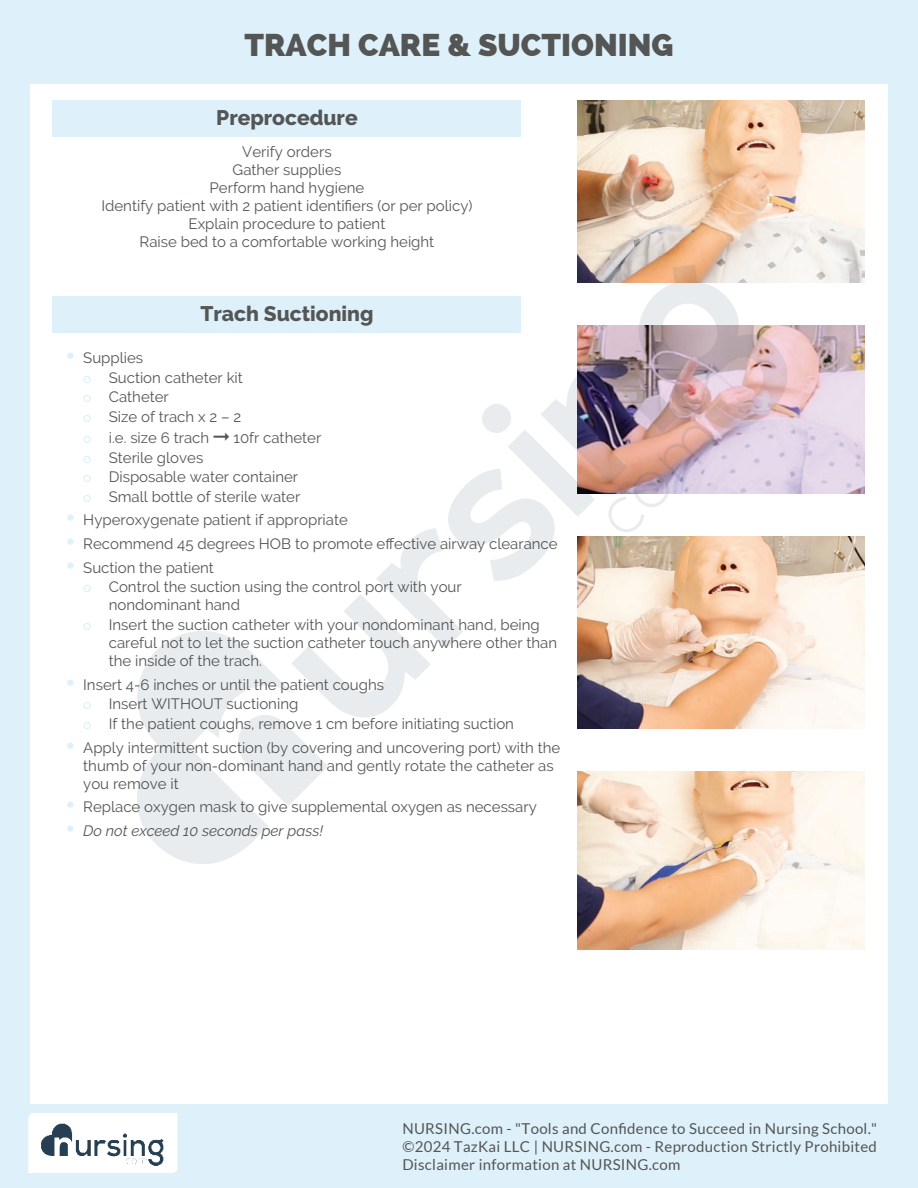
<style>
.page{position:relative;width:918px;height:1188px;background:#def0f9}
.page>*{position:absolute;margin:0;border:0;box-sizing:border-box;transform-origin:0 0}
.t1{font:800 31.5px "Raleway";color:#545555}
.t2{font:800 21px "Raleway";color:#545555}
.t3{font:15px/19.5px "Raleway";color:#545555}
.t4{font:15px/18px "Lato";letter-spacing:.02em;color:#545555;text-align:justify}
.t5{font:italic 15px "Raleway";color:#545555}
.s1{font-weight:700;font-size:29.7px;color:#def0f9}
.s2{font-weight:500;font-size:13.5px;color:#def0f9}
.s3{font-weight:700;font-style:normal;font-size:29.7px;color:#def0f9}
</style>
<div class="page">
<div style="left:30px;top:84px;width:858px;height:1020px;background:#fff"></div>
<div style="left:53px;top:100px;width:468px;height:37px;background:#def0f9"></div>
<div style="left:53px;top:297px;width:468px;height:36px;background:#def0f9"></div>
<img style="left:788px;top:537px;width:77px;height:192px">
<img style="left:578px;top:772px;width:287px;height:177px">
<img style="left:788px;top:326px;width:77px;height:168px">
<img style="left:578px;top:100px;width:287px;height:183px">
<div style="left:28px;top:1113px;width:150px;height:60px;background:#fff"></div>
<img style="left:36px;top:1118px;width:134px;height:50px">
<svg style="left:137px;top:264px;width:651px;height:600px"></svg>
<h1 class="t1" style="left:244px;top:26px;width:431px">TRACH CARE &amp; SUCTIONING</h1>
<h2 class="t2" style="left:216px;top:110px;width:143px">Preprocedure</h2>
<p class="t3" style="left:101px;top:145px;width:373px;line-height:18px;text-align:center">Verify orders<br>Gather supplies<br>Perform hand hygiene<br>Identify patient with 2 patient identifiers (or per policy)<br>Explain procedure to patient<br>Raise bed to a comfortable working height</p>
<h2 class="t2" style="left:200px;top:306px;width:175px">Trach Suctioning</h2>
<p class="t3" style="left:83px;top:349px;width:161px;text-indent:-18px"><span class="s1">•</span> Supplies<br><span class="s2">o</span> Suction catheter kit <span class="s2">o</span> Catheter<br><span class="s2">o</span> Size of trach x 2 – 2</p>
<p class="t3" style="left:83px;top:428px;width:127px"><span class="s2">o</span> i.e. size 6 trach</p>
<p class="t3" style="left:234px;top:428px;width:89px">10fr catheter</p>
<p class="t3" style="left:83px;top:449px;width:219px"><span class="s2">o</span> Sterile gloves<br><span class="s2">o</span> Disposable water container <span class="s2">o</span> Small bottle of sterile water</p>
<p class="t3" style="left:65px;top:512px;width:284px"><span class="s1">•</span> Hyperoxygenate patient if appropriate</p>
<p class="t3" style="left:65px;top:534px;width:494px"><span class="s1">•</span> Recommend 45 degrees HOB to promote effective airway clearance</p>
<p class="t3" style="left:83px;top:558px;width:380px;text-indent:-18px"><span class="s1">•</span> Suction the patient<br><span class="s2">o</span> Control the suction using the control port with your</p>
<p class="t3" style="left:83px;top:597px;width:458px;text-indent:26px">nondominant hand<br><span class="s2">o</span> Insert the suction catheter with your nondominant hand, being</p>
<p class="t3" style="left:109px;top:634px;width:450px;line-height:18px">careful not to let the suction catheter touch anywhere other than the inside of the trach.</p>
<p class="t3" style="left:83px;top:675px;width:432px;text-indent:-18px"><span class="s1">•</span> Insert 4-6 inches or until the patient coughs<br><span class="s2">o</span> Insert WITHOUT suctioning<br><span class="s2">o</span> If the patient coughs, remove 1 cm before initiating suction</p>
<p class="t3" style="left:83px;top:738px;width:479px;line-height:18px;text-indent:-18px"><span class="s1">•</span> Apply intermittent suction (by covering and uncovering port) with the thumb of your non-dominant hand and gently rotate the catheter as you remove it</p>
<p class="t3" style="left:65px;top:797px;width:473px"><span class="s1">•</span> Replace oxygen mask to give supplemental oxygen as necessary</p>
<p class="t5" style="left:65px;top:825px;width:259px"><span class="s3">•</span> Do not exceed 10 seconds per pass!</p>
<p class="t4" style="left:402px;top:1120px;width:476px">NURSING.com - "Tools and Confidence to Succeed in Nursing School." ©2024 TazKai LLC | NURSING.com - Reproduction Strictly Prohibited Disclaimer information at NURSING.com</p>
</div>
